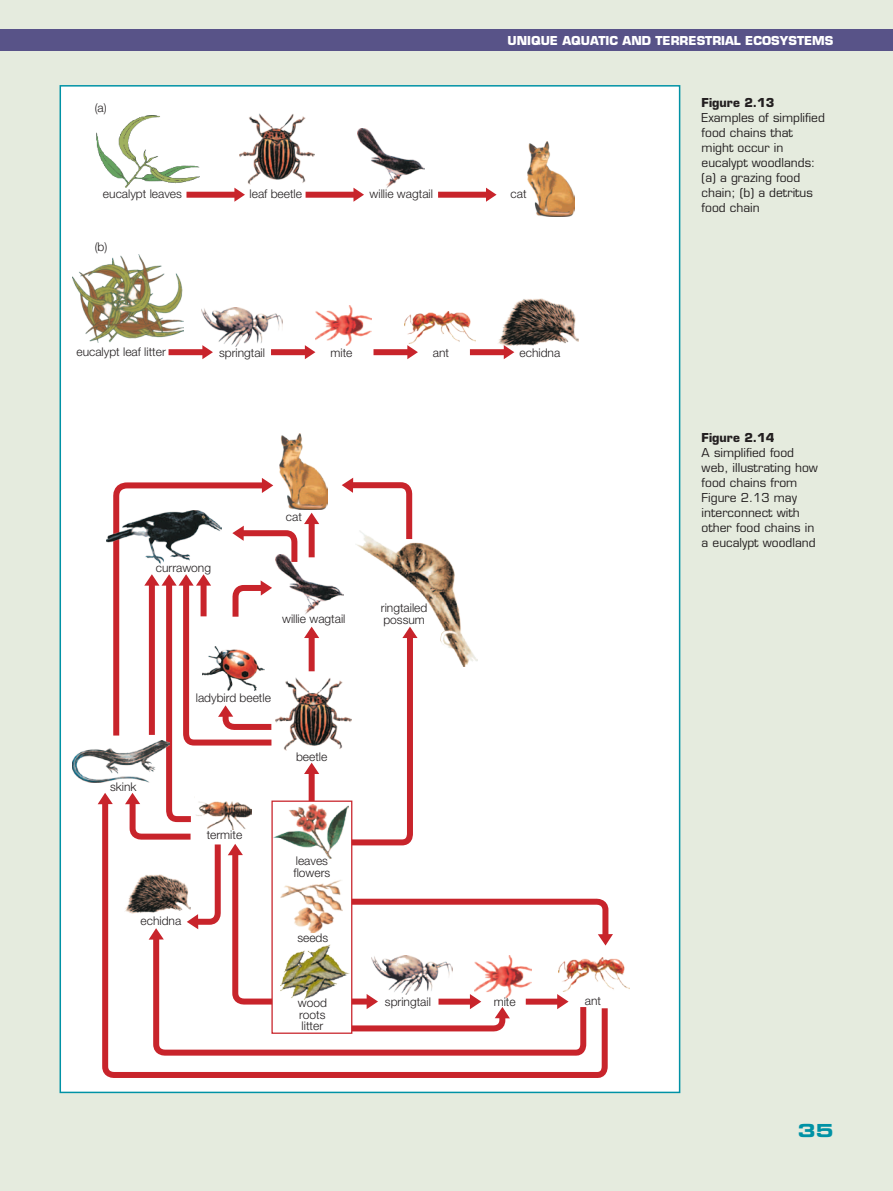
<style>
.page{position:relative;width:893px;height:1191px;background:#e5ebde}
.page>*{position:absolute;margin:0;border:0;box-sizing:border-box;transform-origin:0 0}
.t1{font:18px "Eurostile Bold Extended Two";color:#0092a5}
.t2{font:12px/15px "Eurostile";color:#231f20}
.t3{font:300 12px/11.4px "Helvetica Neue";color:#231f20}
.t4{font:700 12px "Eurostile";color:#fff}
.s1{font-weight:700}
</style>
<div class="page">
<div style="left:0;top:30px;width:893px;height:21px;background:#585388"></div>
<div style="left:60px;top:85px;width:620px;height:1008px;background:#fff;border:2px solid #0092a5"></div>
<img style="left:498px;top:298px;width:81px;height:48px">
<img style="left:316px;top:305px;width:55px;height:41px">
<img style="left:202px;top:308px;width:80px;height:39px">
<img style="left:239px;top:113px;width:75px;height:72px">
<img style="left:357px;top:128px;width:67px;height:60px">
<img style="left:527px;top:141px;width:47px;height:75px">
<img style="left:405px;top:311px;width:71px;height:33px">
<div style="left:186px;top:192px;width:52px;height:6px;background:#c8242b"></div>
<svg style="left:234px;top:188px;width:11px;height:14px"></svg>
<div style="left:306px;top:192px;width:51px;height:6px;background:#c8242b"></div>
<svg style="left:353px;top:188px;width:11px;height:14px"></svg>
<div style="left:438px;top:192px;width:51px;height:6px;background:#c8242b"></div>
<svg style="left:486px;top:188px;width:11px;height:14px"></svg>
<div style="left:169px;top:349px;width:37px;height:6px;background:#c8242b"></div>
<svg style="left:202px;top:345px;width:11px;height:14px"></svg>
<div style="left:271px;top:349px;width:37px;height:6px;background:#c8242b"></div>
<svg style="left:305px;top:345px;width:10px;height:14px"></svg>
<div style="left:373px;top:349px;width:38px;height:6px;background:#c8242b"></div>
<svg style="left:407px;top:345px;width:11px;height:14px"></svg>
<div style="left:470px;top:349px;width:37px;height:6px;background:#c8242b"></div>
<svg style="left:504px;top:345px;width:10px;height:14px"></svg>
<img style="left:73px;top:254px;width:110px;height:88px">
<img style="left:97px;top:116px;width:102px;height:72px">
<svg style="left:102px;top:1034px;width:506px;height:44px"></svg>
<svg style="left:150px;top:1034px;width:439px;height:24px"></svg>
<img style="left:280px;top:433px;width:42px;height:44px">
<img style="left:72px;top:749px;width:26px;height:33px">
<img style="left:613px;top:958px;width:17px;height:32px">
<svg style="left:98px;top:477px;width:515px;height:557px"></svg>
<img style="left:106px;top:511px;width:115px;height:54px">
<img style="left:281px;top:879px;width:61px;height:53px">
<p class="t4" style="left:508px;top:33px;width:327px">UNIQUE AQUATIC AND TERRESTRIAL ECOSYSTEMS</p>
<p class="t3" style="left:95px;top:101px;width:14px">(a)</p>
<p class="t3" style="left:103px;top:188px;width:80px">eucalypt leaves</p>
<p class="t3" style="left:250px;top:188px;width:54px">leaf beetle</p>
<p class="t3" style="left:370px;top:188px;width:65px">willie wagtail</p>
<p class="t3" style="left:511px;top:188px;width:18px">cat</p>
<p class="t3" style="left:95px;top:241px;width:14px">(b)</p>
<p class="t3" style="left:76px;top:345px;width:91px">eucalypt leaf litter</p>
<p class="t3" style="left:219px;top:346px;width:47px">springtail</p>
<p class="t3" style="left:331px;top:347px;width:23px">mite</p>
<p class="t3" style="left:433px;top:346px;width:18px">ant</p>
<p class="t3" style="left:520px;top:346px;width:42px">echidna</p>
<p class="t3" style="left:156px;top:562px;width:57px">currawong</p>
<p class="t3" style="left:286px;top:510px;width:18px">cat</p>
<p class="t3" style="left:282px;top:612px;width:65px">willie wagtail</p>
<p class="t3" style="left:196px;top:691px;width:77px">ladybird beetle</p>
<p class="t3" style="left:110px;top:780px;width:28px">skink</p>
<p class="t3" style="left:207px;top:828px;width:37px">termite</p>
<p class="t3" style="left:141px;top:914px;width:42px">echidna</p>
<p class="t3" style="left:296px;top:750px;width:33px">beetle</p>
<p class="t3" style="left:294px;top:855px;width:38px">leaves flowers</p>
<p class="t3" style="left:297px;top:931px;width:32px">seeds</p>
<p class="t3" style="left:298px;top:997px;width:31px">wood roots litter</p>
<p class="t3" style="left:381px;top:602px;width:48px">ringtailed possum</p>
<p class="t3" style="left:385px;top:995px;width:47px">springtail</p>
<p class="t3" style="left:494px;top:995px;width:23px">mite</p>
<p class="t3" style="left:585px;top:995px;width:18px">ant</p>
<p class="t2" style="left:702px;top:96px;width:125px"><span class="s1">Figure 2.13<br></span>Examples of simplified food chains that might occur in eucalypt woodlands: (a) a grazing food chain; (b) a detritus food chain</p>
<p class="t2" style="left:702px;top:430px;width:118px"><span class="s1">Figure 2.14<br></span>A simplified food web, illustrating how food chains from<br>Figure 2.13 may interconnect with other food chains in a eucalypt woodland</p>
<p class="t1" style="left:798px;top:1117px;width:37px">35</p>
</div>
